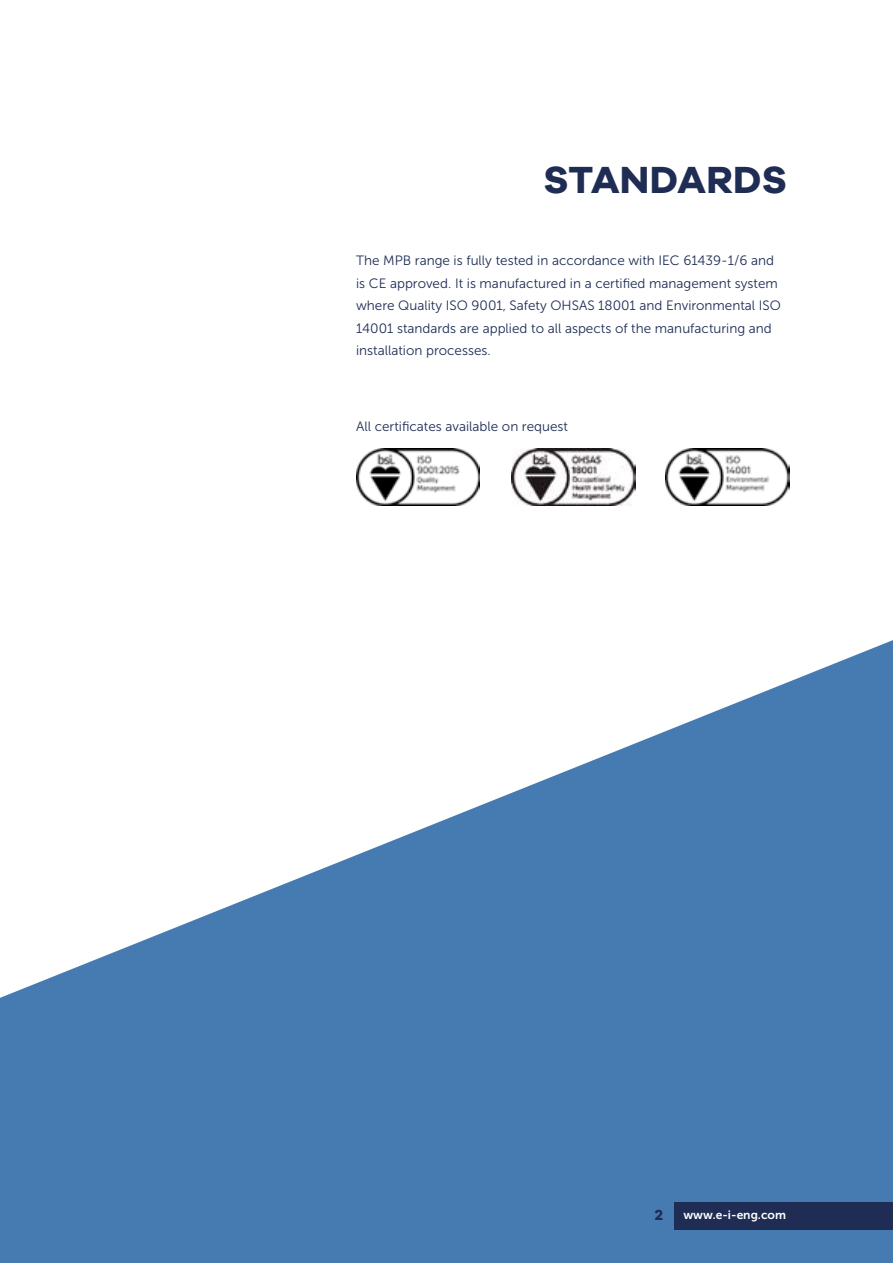
<style>
.page{position:relative;width:893px;height:1263px;background:#fff}
.page>*{position:absolute;margin:0;border:0;box-sizing:border-box;transform-origin:0 0}
.t1{font:700 39px "Galano Grotesque DEMO";letter-spacing:.01em;color:#1f2d54}
.t2{font:700 15px "Galano Grotesque DEMO";color:#1f2d54}
.t3{font:13.5px/22.5px "Museo Sans 300";color:#1f2d54}
.t4{font:12px "Museo Sans 700";color:#fff}
</style>
<div class="page">
<svg style="left:0;top:640px;width:893px;height:623px;fill:#467bb2"></svg>
<img style="left:665px;top:448px;width:124px;height:58px">
<img style="left:511px;top:448px;width:124px;height:58px">
<img style="left:356px;top:448px;width:124px;height:58px">
<div style="left:674px;top:1202px;width:219px;height:27px;background:#1f2d54"></div>
<h1 class="t1" style="left:544px;top:162px;width:245px">STANDARDS</h1>
<p class="t3" style="left:356px;top:249px;width:426px">The MPB range is fully tested in accordance with IEC 61439-1/6 and is CE approved. It is manufactured in a certified management system where Quality ISO 9001, Safety OHSAS 18001 and Environmental ISO 14001 standards are applied to all aspects of the manufacturing and installation processes.</p>
<p class="t3" style="left:356px;top:415px;width:213px">All certificates available on request</p>
<p class="t2" style="left:655px;top:1208px;width:10px">2</p>
<p class="t4" style="left:683px;top:1208px;width:104px">www.e-i-eng.com</p>
</div>
